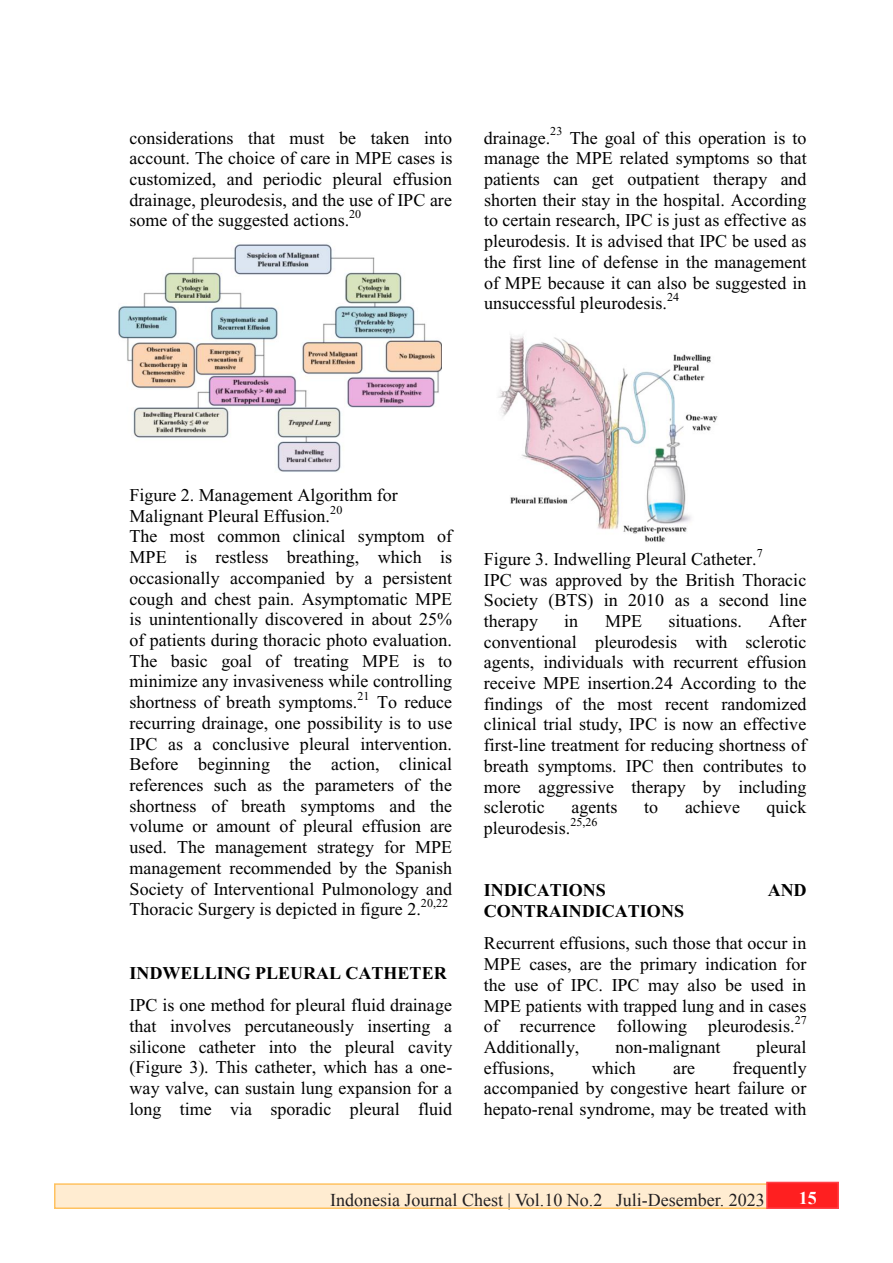
<style>
.page{position:relative;width:893px;height:1263px;background:#fff}
.page>*{position:absolute;margin:0;border:0;box-sizing:border-box;transform-origin:0 0}
.t1{font:18px/20.7px "Times New Roman";color:#000;text-align:justify}
.t2{font:18px "Times New Roman";color:#231f20}
.t3{font:700 18px "Times New Roman";color:#000}
.t4{font:700 18px "Times New Roman";color:#fff}
.t5{font:12px "Times New Roman";letter-spacing:.005em;color:#000}
.s1{font-weight:700}
</style>
<div class="page">
<div style="left:55px;top:1184px;width:783px;height:24px;background:#ffecd1"></div>
<div style="left:54px;top:1183px;width:785px;height:26px;border:2px solid #ffc260"></div>
<div style="left:766px;top:1182px;width:73px;height:27px;background:#ff1f20;border:2px solid #ff4047"></div>
<img style="left:119px;top:244px;width:322px;height:228px">
<img style="left:498px;top:335px;width:220px;height:207px">
<p class="t1" style="left:130px;top:128px;width:324px">considerations that must be taken into account. The choice of care in MPE cases is customized, and periodic pleural effusion drainage, pleurodesis, and the use of IPC are some of the suggested actions.</p>
<p class="t5" style="left:349px;top:208px;width:13px">20</p>
<p class="t1" style="left:484px;top:128px;width:68px">drainage.</p>
<p class="t5" style="left:550px;top:125px;width:14px">23</p>
<p class="t1" style="left:484px;top:128px;width:324px;text-indent:86px">The goal of this operation is to manage the MPE related symptoms so that patients can get outpatient therapy and shorten their stay in the hospital. According to certain research, IPC is just as effective as pleurodesis. It is advised that IPC be used as the first line of defense in the management of MPE because it can also be suggested in unsuccessful pleurodesis.</p>
<p class="t5" style="left:667px;top:290px;width:14px">24</p>
<p class="t1" style="left:130px;top:485px;width:270px">Figure 2. Management Algorithm for<br>Malignant Pleural Effusion.</p>
<p class="t5" style="left:330px;top:503px;width:14px">20</p>
<p class="t1" style="left:130px;top:526px;width:324px">The most common clinical symptom of MPE is restless breathing, which is occasionally accompanied by a persistent cough and chest pain. Asymptomatic MPE is unintentionally discovered in about 25% of patients during thoracic photo evaluation.<br>The basic goal of treating MPE is to minimize any invasiveness while controlling shortness of breath symptoms.</p>
<p class="t5" style="left:358px;top:689px;width:13px">21</p>
<p class="t1" style="left:130px;top:692px;width:324px;text-indent:247px">To reduce recurring drainage, one possibility is to use IPC as a conclusive pleural intervention.<br>Before beginning the action, clinical references such as the parameters of the shortness of breath symptoms and the volume or amount of pleural effusion are used. The management strategy for MPE management recommended by the Spanish Society of Interventional Pulmonology and Thoracic Surgery is depicted in figure 2.</p>
<p class="t5" style="left:421px;top:896px;width:29px">20,22</p>
<p class="t1" style="left:130px;top:957px;width:324px;line-height:32.2px"><span class="s1">INDWELLING PLEURAL CATHETER<br></span>IPC is one method for pleural fluid drainage</p>
<p class="t1" style="left:130px;top:1016px;width:324px">that involves percutaneously inserting a silicone catheter into the pleural cavity (Figure 3). This catheter, which has a one&shy;way valve, can sustain lung expansion for a long time via sporadic pleural fluid</p>
<p class="t1" style="left:484px;top:549px;width:274px">Figure 3. Indwelling Pleural Catheter.</p>
<p class="t5" style="left:757px;top:546px;width:8px">7</p>
<p class="t1" style="left:484px;top:569px;width:324px">IPC was approved by the British Thoracic Society (BTS) in 2010 as a second line therapy</p>
<p class="t1" style="left:484px;top:611px;width:324px;text-indent:285px">After conventional pleurodesis with sclerotic agents, individuals with recurrent effusion receive MPE insertion.24 According to the findings of the most recent randomized clinical trial study, IPC is now an effective first-line treatment for reducing shortness of breath symptoms. IPC then contributes to more aggressive therapy by including sclerotic</p>
<p class="t1" style="left:564px;top:611px;width:16px">in</p>
<p class="t1" style="left:605px;top:611px;width:39px">MPE</p>
<p class="t1" style="left:668px;top:611px;width:75px">situations.</p>
<p class="t1" style="left:571px;top:797px;width:48px">agents</p>
<p class="t1" style="left:644px;top:797px;width:16px">to</p>
<p class="t1" style="left:685px;top:797px;width:56px">achieve</p>
<p class="t1" style="left:766px;top:797px;width:41px">quick</p>
<p class="t1" style="left:484px;top:818px;width:88px">pleurodesis.</p>
<p class="t5" style="left:570px;top:815px;width:29px">25,26</p>
<p class="t3" style="left:484px;top:880px;width:123px">INDICATIONS</p>
<p class="t3" style="left:768px;top:880px;width:40px">AND</p>
<p class="t1" style="left:484px;top:895px;width:324px;line-height:32.2px"><span class="s1">CONTRAINDICATIONS<br></span>Recurrent effusions, such those that occur in</p>
<p class="t1" style="left:484px;top:954px;width:324px">MPE cases, are the primary indication for the use of IPC. IPC may also be used in MPE patients with trapped lung and in cases of recurrence following pleurodesis.</p>
<p class="t5" style="left:795px;top:1013px;width:14px">27</p>
<p class="t1" style="left:484px;top:1037px;width:97px">Additionally,</p>
<p class="t1" style="left:615px;top:1037px;width:106px">non-malignant</p>
<p class="t1" style="left:757px;top:1037px;width:51px">pleural</p>
<p class="t1" style="left:484px;top:1057px;width:72px">effusions,</p>
<p class="t1" style="left:592px;top:1057px;width:45px">which</p>
<p class="t1" style="left:673px;top:1057px;width:23px">are</p>
<p class="t1" style="left:484px;top:1057px;width:324px;text-indent:248px">frequently accompanied by congestive heart failure or hepato-renal syndrome, may be treated with</p>
<p class="t2" style="left:330px;top:1187px;width:436px">Indonesia Journal Chest | Vol.10 No.2 Juli-Desember. 2023</p>
<p class="t4" style="left:799px;top:1185px;width:19px">15</p>
<p class="t4" style="left:789px;top:1186px;width:19px">15</p>
</div>
